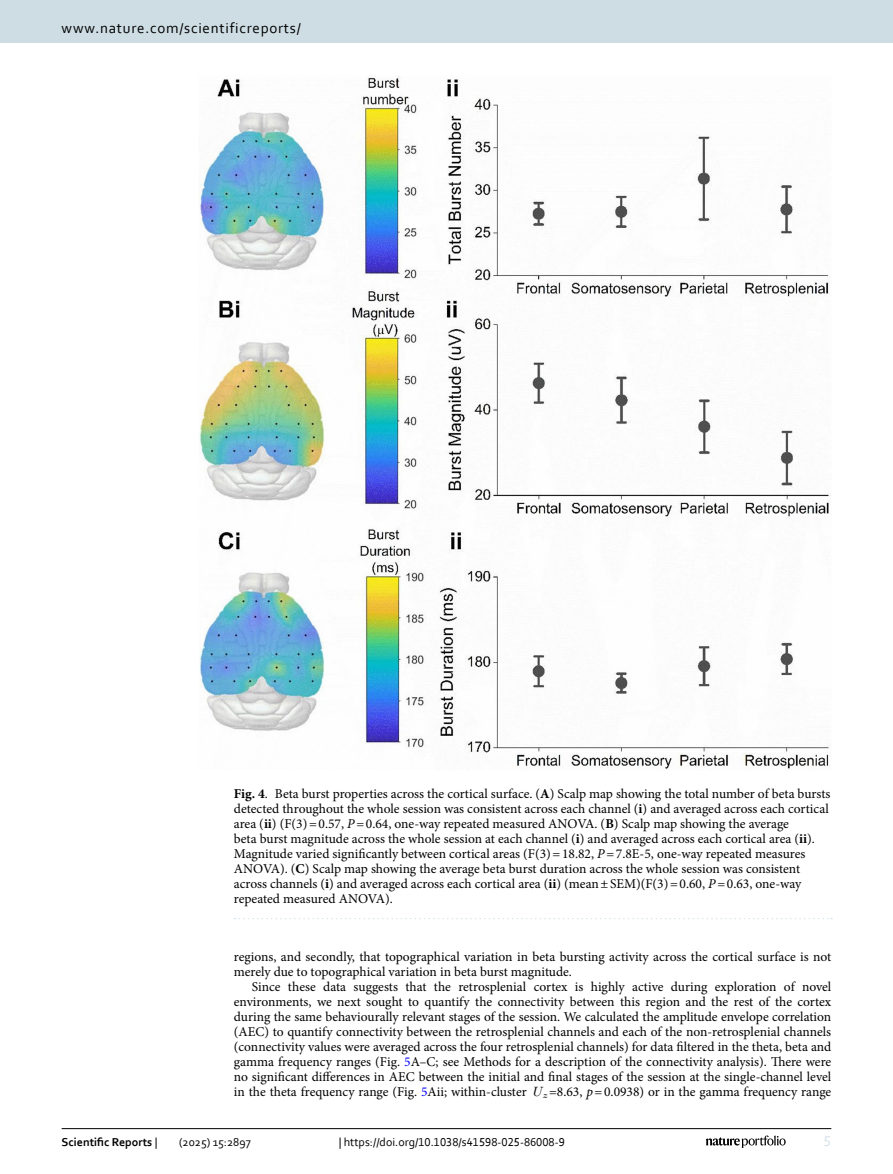
<style>
.page{position:relative;width:893px;height:1174px;background:#fff}
.page>*{position:absolute;margin:0;border:0;box-sizing:border-box;transform-origin:0 0}
.t1{font:15px "Corbel";letter-spacing:.05em;color:#000}
.t2{font:15px "Corbel";color:#d9e4eb}
.Body_Text_Indent{font:13.5px/15px "Minion Pro";color:#000}
.Figure_Caption{font:13.5px/15px "Minion Pro";color:#000}
.t3{font:12px "Corbel";color:#000}
.t4{font:700 12px "Corbel";color:#000}
.s1{font-weight:700}
.s2{font-style:italic}
.s3{color:#00f}
.s4{font-family:"LM Math Italic 9"}
.s5{font-weight:400}
</style>
<div class="page">
<img style="left:199px;top:76px;width:632px;height:693px">
<svg style="left:235px;top:918px;width:597px;height:1px"></svg>
<hr style="left:62px;top:1128px;width:769px;height:1px;background:#000">
<svg style="left:706px;top:1135px;width:80px;height:12px"></svg>
<div style="left:0;top:0;width:893px;height:43px;background:#cedde4"></div>
<p class="t1" style="left:62px;top:18px;width:241px">www.nature.com/scientificreports/</p>
<p class="Figure_Caption" style="left:234px;top:786px;width:598px"><span class="s1">Fig. 4</span>. Beta burst properties across the cortical surface. (<span class="s1">A</span>) Scalp map showing the total number of beta bursts detected throughout the whole session was consistent across each channel (<span class="s1">i</span>) and averaged across each cortical area (<span class="s1">ii</span>) (F(3)=0.57, <span class="s2">P</span>=0.64, one-way repeated measured ANOVA. (<span class="s1">B</span>) Scalp map showing the average<br>beta burst magnitude across the whole session at each channel (<span class="s1">i</span>) and averaged across each cortical area (<span class="s1">ii</span>).<br>Magnitude varied significantly between cortical areas (F(3)=18.82, <span class="s2">P</span>=7.8E-5, one-way repeated measures ANOVA). (<span class="s1">C</span>) Scalp map showing the average beta burst duration across the whole session was consistent across channels (<span class="s1">i</span>) and averaged across each cortical area (<span class="s1">ii</span>) (mean±SEM)(F(3)=0.60, <span class="s2">P</span>=0.63, one-way repeated measured ANOVA).</p>
<p class="Body_Text_Indent" style="left:234px;top:949px;width:599px">regions, and secondly, that topographical variation in beta bursting activity across the cortical surface is not merely due to topographical variation in beta burst magnitude.</p>
<p class="Body_Text_Indent" style="left:234px;top:979px;width:599px;text-align:justify;text-indent:18px">Since these data suggests that the retrosplenial cortex is highly active during exploration of novel environments, we next sought to quantify the connectivity between this region and the rest of the cortex during the same behaviourally relevant stages of the session. We calculated the amplitude envelope correlation (AEC) to quantify connectivity between the retrosplenial channels and each of the non-retrosplenial channels (connectivity values were averaged across the four retrosplenial channels) for data filtered in the theta, beta and gamma frequency ranges (Fig. <span class="s3">5</span>A–C; see Methods for a description of the connectivity analysis). There were no significant differences in AEC between the initial and final stages of the session at the single-channel level in the theta frequency range (Fig. <span class="s3">5</span>Aii; within-cluster</p>
<p class="Body_Text_Indent" style="left:533px;top:1084px;width:300px"><span class="s4">U</span><sub>z</sub>=8.63, <span class="s2">p</span>=0.0938) or in the gamma frequency range</p>
<p class="t4" style="left:62px;top:1134px;width:97px">Scientific Reports <span class="s5">|</span></p>
<p class="t3" style="left:179px;top:1134px;width:73px">(2025) 15:2897</p>
<p class="t3" style="left:339px;top:1134px;width:228px">| https://doi.org/10.1038/s41598-025-86008-9</p>
<p class="t2" style="left:824px;top:1132px;width:9px">5</p>
</div>
